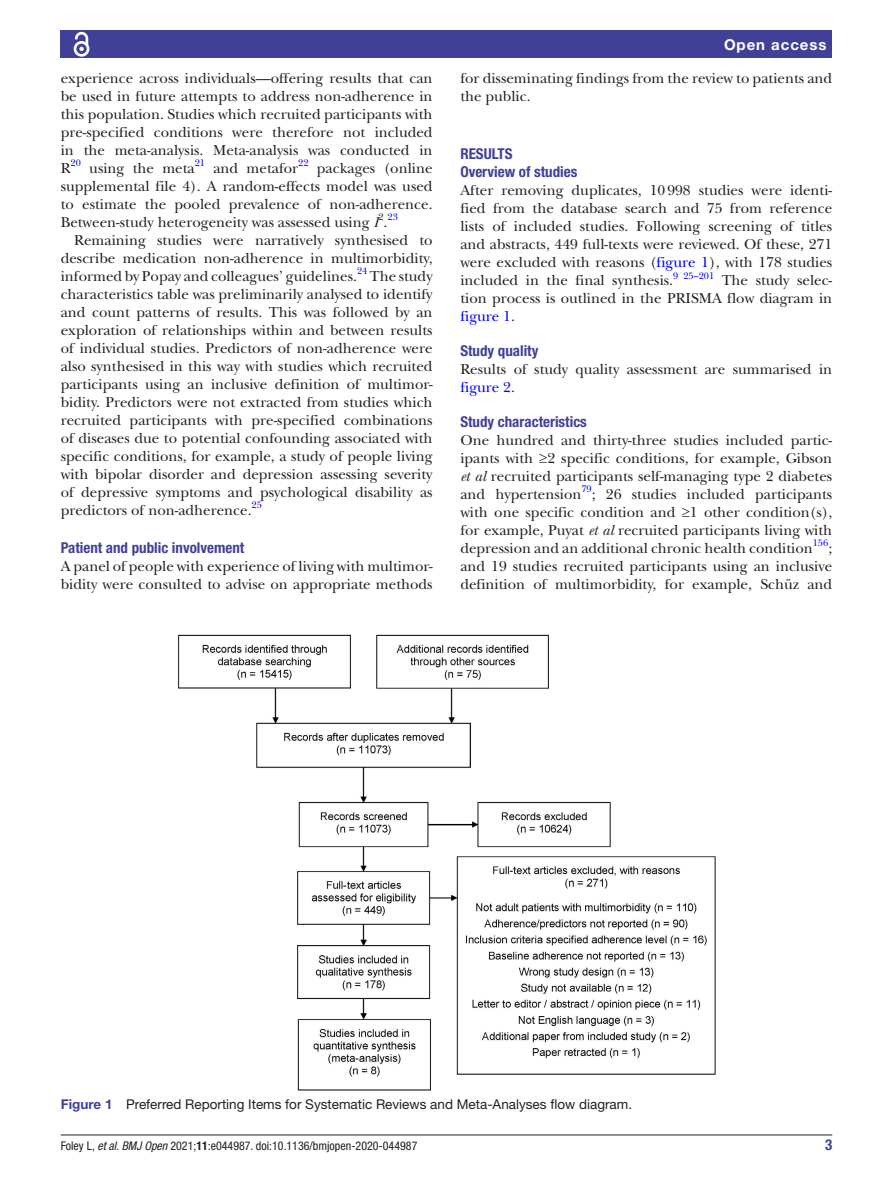
<style>
.page{position:relative;width:893px;height:1191px;background:#fff}
.page>*{position:absolute;margin:0;border:0;box-sizing:border-box;transform-origin:0 0}
.t1{font:15px/18px "New Baskerville";color:#231f20;text-align:justify}
.t2{font:700 condensed 15px/18px "Helvetica Neue LT Std";color:#414099}
.t3{font:700 15px "Helvetica Neue LT Std";letter-spacing:.065em;color:#fff}
.t4{font:13.5px "Helvetica Neue LT Std";color:#231f20}
.t5{font:condensed 12px "Helvetica Neue LT Std";color:#231f20}
.t6{font:9.9px "New Baskerville";color:#00f}
.s1{font-style:italic}
.s2{color:#231f20}
.s3{color:#00f}
.s4{font-weight:700;color:#414099}
.s5{font-weight:700}
</style>
<div class="page">
<hr style="left:61px;top:1134px;width:771px;height:1px;background:#231f20">
<div style="left:61px;top:31px;width:771px;height:27px;background:#414099"></div>
<svg style="left:73px;top:31px;width:17px;height:26px"></svg>
<img style="left:178px;top:634px;width:538px;height:457px">
<p class="t1" style="left:61px;top:69px;width:373px">experience across individuals—offering results that can be used in future attempts to address non-adherence in this population. Studies which recruited participants with pre-specified conditions were therefore not included in the meta-analysis. Meta-analysis was conducted in R</p>
<p class="t6" style="left:71px;top:157px;width:12px">20</p>
<p class="t1" style="left:89px;top:159px;width:107px">using the meta</p>
<p class="t6" style="left:195px;top:157px;width:12px">21</p>
<p class="t1" style="left:213px;top:159px;width:86px">and metafor</p>
<p class="t6" style="left:298px;top:157px;width:12px">22</p>
<p class="t1" style="left:61px;top:159px;width:373px;text-indent:256px">packages (online supplemental file 4). A random-effects model was used to estimate the pooled prevalence of non-adherence.<br>Between-study heterogeneity was assessed using <span class="s1">I</span> .</p>
<p class="t6" style="left:378px;top:211px;width:21px"><span class="s2">2</span> 23</p>
<p class="t1" style="left:61px;top:231px;width:373px;text-indent:14px">Remaining studies were narratively synthesised to describe medication non-adherence in multimorbidity, informed by Popay and colleagues’ guidelines.</p>
<p class="t6" style="left:357px;top:265px;width:12px">24</p>
<p class="t1" style="left:61px;top:267px;width:373px;text-indent:309px">The study characteristics table was preliminarily analysed to identify and count patterns of results. This was followed by an exploration of relationships within and between results of individual studies. Predictors of non-adherence were also synthesised in this way with studies which recruited participants using an inclusive definition of multimor&shy;bidity. Predictors were not extracted from studies which recruited participants with pre-specified combinations of diseases due to potential confounding associated with specific conditions, for example, a study of people living with bipolar disorder and depression assessing severity of depressive symptoms and psychological disability as predictors of non-adherence.<sup>25</sup></p>
<p class="t2" style="left:61px;top:538px;width:185px">Patient and public involvement</p>
<p class="t1" style="left:61px;top:557px;width:373px">A panel of people with experience of living with multimor&shy;bidity were consulted to advise on appropriate methods</p>
<p class="t3" style="left:724px;top:35px;width:104px">Open access</p>
<p class="t1" style="left:460px;top:69px;width:373px">for disseminating findings from the review to patients and the public.</p>
<p class="t2" style="left:460px;top:145px;width:119px">RESULTS<br>Overview of studies</p>
<p class="t1" style="left:460px;top:182px;width:373px">After removing duplicates, 10998 studies were identi&shy;fied from the database search and 75 from reference lists of included studies. Following screening of titles and abstracts, 449 full-texts were reviewed. Of these, 271 were excluded with reasons (<span class="s3">figure 1</span>), with 178 studies included in the final synthesis.<sup>9</sup> <sup>25–201</sup></p>
<p class="t1" style="left:460px;top:272px;width:373px;text-indent:261px">The study selec&shy;tion process is outlined in the PRISMA flow diagram in <span class="s3">figure 1</span>.</p>
<p class="t2" style="left:460px;top:341px;width:79px">Study quality</p>
<p class="t1" style="left:460px;top:360px;width:373px">Results of study quality assessment are summarised in <span class="s3">figure 2</span>.</p>
<p class="t2" style="left:460px;top:412px;width:128px">Study characteristics</p>
<p class="t1" style="left:460px;top:431px;width:373px">One hundred and thirty-three studies included partic&shy;ipants with ≥2 specific conditions, for example, Gibson <span class="s1">et al</span> recruited participants self-managing type 2 diabetes and hypertension<sup>79</sup>; 26 studies included participants with one specific condition and ≥1 other condition(s), for example, Puyat <span class="s1">et al</span> recruited participants living with depression and an additional chronic health condition</p>
<p class="t6" style="left:813px;top:537px;width:17px">156</p>
<p class="t1" style="left:460px;top:539px;width:373px;text-indent:368px">; and 19 studies recruited participants using an inclusive definition of multimorbidity, for example, Schüz and</p>
<p class="t4" style="left:61px;top:1096px;width:573px"><span class="s4">Figure 1</span> Preferred Reporting Items for Systematic Reviews and Meta-Analyses flow diagram.</p>
<p class="t5" style="left:61px;top:1138px;width:358px">Foley L, <span class="s1">et al</span>. <span class="s1">BMJ Open</span> 2021;<span class="s5">11</span>:e044987. doi:10.1136/bmjopen-2020-044987</p>
<p class="t2" style="left:825px;top:1135px;width:9px">3</p>
</div>
